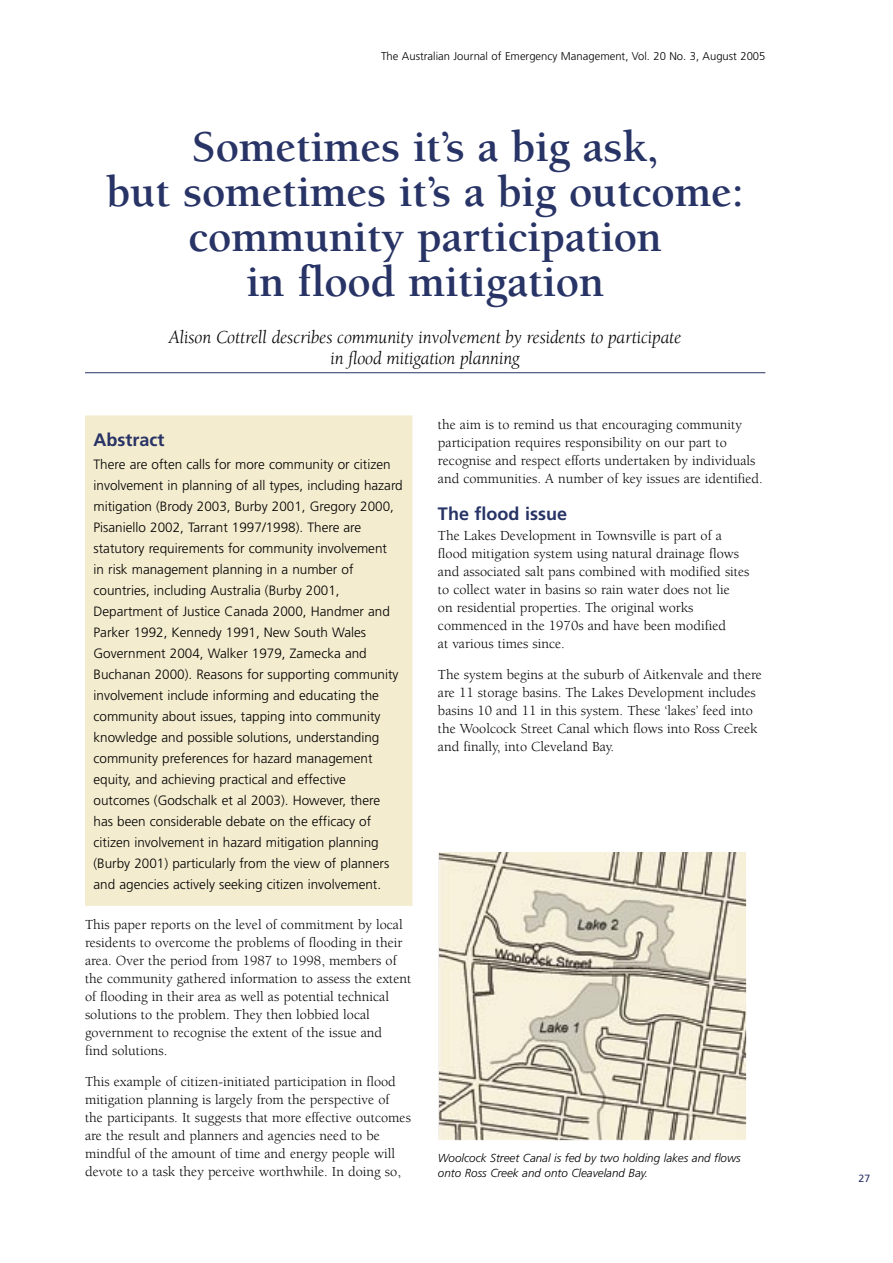
<style>
.page{position:relative;width:893px;height:1263px;background:#fff}
.page>*{position:absolute;margin:0;border:0;box-sizing:border-box;transform-origin:0 0}
.heading_1__general{font:700 45px/45px "Berkeley";letter-spacing:-.005em;color:#283366;text-align:center}
.heading_1_sub_line{font:italic 18.75px/21px "Berkeley";letter-spacing:-.01em;color:#000;text-align:center}
.t1{font:700 18px "Frutiger";color:#283366}
.body{font:14.25px/18px "Berkeley";color:#000}
.intro_text{font:300 13.5px/21px "Frutiger";color:#000}
.captions{font:italic 300 11.7px/15px "Frutiger";color:#000}
.t2{font:300 11.25px "Frutiger";color:#000}
.t3{font:10.5px "Frutiger";color:#283366}
</style>
<div class="page">
<div style="left:85px;top:415px;width:327px;height:491px;background:#f4eccf"></div>
<img style="left:440px;top:853px;width:305px;height:286px">
<div style="left:438px;top:851px;width:309px;height:290px;border:1px solid #fff"></div>
<hr style="left:85px;top:372px;width:680px;height:1px;background:#283366">
<p class="t2" style="left:381px;top:49px;width:386px">The Australian Journal of Emergency Management, Vol. 20 No. 3, August 2005</p>
<p class="heading_1__general" style="left:107px;top:125px;width:639px">Sometimes it’s a big ask,<br>but sometimes it’s a big outcome: community participation<br>in flood mitigation</p>
<p class="heading_1_sub_line" style="left:169px;top:327px;width:514px">Alison Cottrell describes community involvement by residents to participate in flood mitigation planning</p>
<p class="t1" style="left:94px;top:429px;width:72px">Abstract</p>
<p class="intro_text" style="left:94px;top:454px;width:311px">There are often calls for more community or citizen involvement in planning of all types, including hazard mitigation (Brody 2003, Burby 2001, Gregory 2000, Pisaniello 2002, Tarrant 1997/1998). There are statutory requirements for community involvement<br>in risk management planning in a number of countries, including Australia (Burby 2001, Department of Justice Canada 2000, Handmer and Parker 1992, Kennedy 1991, New South Wales Government 2004, Walker 1979, Zamecka and Buchanan 2000). Reasons for supporting community involvement include informing and educating the community about issues, tapping into community knowledge and possible solutions, understanding community preferences for hazard management equity, and achieving practical and effective outcomes (Godschalk et al 2003). However, there has been considerable debate on the efficacy of citizen involvement in hazard mitigation planning (Burby 2001) particularly from the view of planners and agencies actively seeking citizen involvement.</p>
<p class="body" style="left:85px;top:915px;width:328px">This paper reports on the level of commitment by local residents to overcome the problems of flooding in their area. Over the period from 1987 to 1998, members of the community gathered information to assess the extent of flooding in their area as well as potential technical solutions to the problem. They then lobbied local government to recognise the extent of the issue and<br>find solutions.</p>
<p class="body" style="left:85px;top:1072px;width:327px">This example of citizen-initiated participation in flood mitigation planning is largely from the perspective of the participants. It suggests that more effective outcomes are the result and planners and agencies need to be mindful of the amount of time and energy people will devote to a task they perceive worthwhile. In doing so,</p>
<p class="body" style="left:438px;top:416px;width:326px">the aim is to remind us that encouraging community participation requires responsibility on our part to recognise and respect efforts undertaken by individuals and communities. A number of key issues are identified.</p>
<p class="t1" style="left:438px;top:503px;width:131px">The flood issue</p>
<p class="body" style="left:438px;top:527px;width:313px">The Lakes Development in Townsville is part of a flood mitigation system using natural drainage flows and associated salt pans combined with modified sites to collect water in basins so rain water does not lie<br>on residential properties. The original works commenced in the 1970s and have been modified<br>at various times since.</p>
<p class="body" style="left:438px;top:666px;width:326px">The system begins at the suburb of Aitkenvale and there are 11 storage basins. The Lakes Development includes basins 10 and 11 in this system. These ‘lakes’ feed into the Woolcock Street Canal which flows into Ross Creek and finally, into Cleveland Bay.</p>
<p class="captions" style="left:438px;top:1151px;width:304px">Woolcock Street Canal is fed by two holding lakes and flows onto Ross Creek and onto Cleaveland Bay.</p>
<p class="t3" style="left:858px;top:1172px;width:13px">27</p>
</div>
